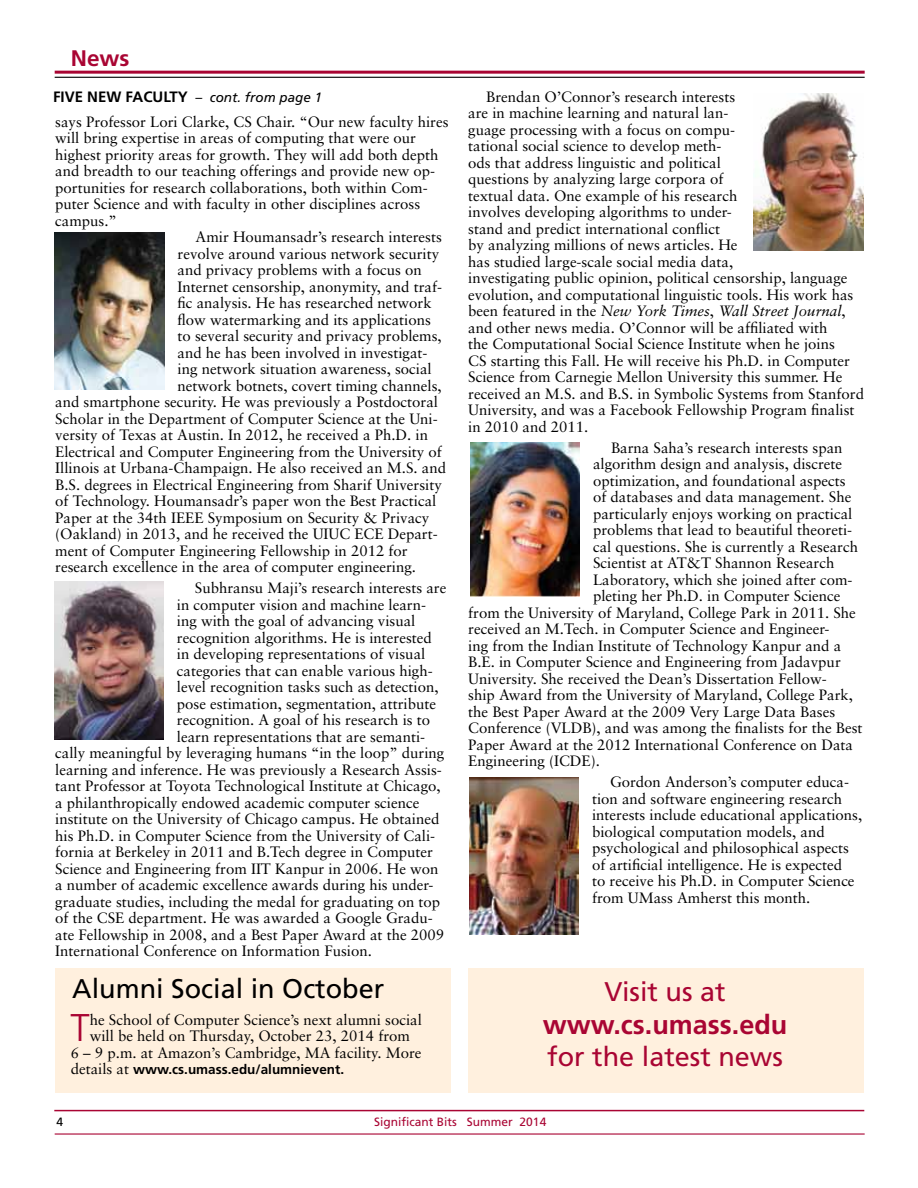
<style>
.page{position:relative;width:918px;height:1188px;background:#fff}
.page>*{position:absolute;margin:0;border:0;box-sizing:border-box;transform-origin:0 0}
.t1{font:300 38.7px "Frutiger";color:#a90533}
.t2{font:27px "Frutiger";color:#a90533}
.t3{font:27px "Frutiger";color:#000}
.t4{font:700 27px "Frutiger";color:#a90533}
.t5{font:700 22.5px "Frutiger";color:#a90533}
.t6{font:15px/16.5px "Sabon";color:#000}
.t7{font:700 13.5px "Frutiger";color:#000}
.t8{font:italic 13.5px "Frutiger";color:#000}
.t9{font:12px "Frutiger";color:#a90533}
.t10{font:12px "Frutiger";color:#000}
.s1{font-weight:700;font-style:normal;font-size:15px}
.s2{font-style:italic}
.s3{font-family:"Sabon";font-weight:400;font-size:15px}
</style>
<div class="page">
<hr style="left:55px;top:71px;width:810px;height:3px;background:#a90533">
<hr style="left:55px;top:77px;width:810px;height:1px;background:#000">
<hr style="left:54px;top:1110px;width:810px;height:1px;background:#a90533">
<hr style="left:55px;top:1133px;width:810px;height:2px;background:#a90533">
<div style="left:55px;top:968px;width:396px;height:125px;background:#fff0de"></div>
<div style="left:468px;top:968px;width:396px;height:125px;background:#fff0de"></div>
<img style="left:754px;top:93px;width:109px;height:157px">
<img style="left:54px;top:582px;width:109px;height:157px">
<img style="left:469px;top:778px;width:110px;height:157px">
<img style="left:470px;top:442px;width:110px;height:154px">
<img style="left:55px;top:232px;width:109px;height:158px">
<h3 class="t5" style="left:71px;top:44px;width:60px">News</h3>
<p class="t8" style="left:53px;top:90px;width:271px"><span class="s1">FIVE NEW FACULTY</span> – cont. from page 1</p>
<p class="t6" style="left:468px;top:88px;width:397px;text-indent:18px">Brendan O’Connor’s research interests<br>are in machine learning and natural lan-<br>guage processing with a focus on compu-<br>tational social science to develop meth-<br>ods that address linguistic and political<br>questions by analyzing large corpora of<br>textual data. One example of his research<br>involves developing algorithms to under-<br>stand and predict international conflict<br>by analyzing millions of news articles. He<br>has studied large-scale social media data,<br>investigating public opinion, political censorship, language evolution, and computational linguistic tools. His work has been featured in the <span class="s2">New York Times</span>, <span class="s2">Wall Street Journal</span>, and other news media. O’Connor will be affiliated with<br>the Computational Social Science Institute when he joins<br>CS starting this Fall. He will receive his Ph.D. in Computer Science from Carnegie Mellon University this summer. He received an M.S. and B.S. in Symbolic Systems from Stanford University, and was a Facebook Fellowship Program finalist in 2010 and 2011.</p>
<p class="t6" style="left:611px;top:439px;width:233px">Barna Saha’s research interests span</p>
<p class="t6" style="left:593px;top:455px;width:251px">algorithm design and analysis, discrete</p>
<p class="t6" style="left:593px;top:472px;width:254px">optimization, and foundational aspects</p>
<p class="t6" style="left:593px;top:488px;width:260px">of databases and data management. She</p>
<p class="t6" style="left:593px;top:505px;width:261px">particularly enjoys working on practical</p>
<p class="t6" style="left:593px;top:521px;width:261px">problems that lead to beautiful theoreti-</p>
<p class="t6" style="left:593px;top:538px;width:267px">cal questions. She is currently a Research</p>
<p class="t6" style="left:593px;top:554px;width:243px">Scientist at AT&amp;T Shannon Research</p>
<p class="t6" style="left:593px;top:571px;width:261px">Laboratory, which she joined after com-</p>
<p class="t6" style="left:593px;top:587px;width:249px">pleting her Ph.D. in Computer Science</p>
<p class="t6" style="left:468px;top:604px;width:389px">from the University of Maryland, College Park in 2011. She</p>
<p class="t6" style="left:468px;top:620px;width:363px">received an M.Tech. in Computer Science and Engineer-</p>
<p class="t6" style="left:468px;top:637px;width:374px">ing from the Indian Institute of Technology Kanpur and a</p>
<p class="t6" style="left:468px;top:653px;width:374px">B.E. in Computer Science and Engineering from Jadavpur</p>
<p class="t6" style="left:468px;top:670px;width:360px">University. She received the Dean’s Dissertation Fellow-</p>
<p class="t6" style="left:468px;top:686px;width:386px">ship Award from the University of Maryland, College Park,</p>
<p class="t6" style="left:468px;top:703px;width:368px">the Best Paper Award at the 2009 Very Large Data Bases</p>
<p class="t6" style="left:468px;top:719px;width:396px">Conference (VLDB), and was among the finalists for the Best</p>
<p class="t6" style="left:468px;top:736px;width:386px">Paper Award at the 2012 International Conference on Data</p>
<p class="t6" style="left:468px;top:752px;width:133px">Engineering (ICDE).</p>
<p class="t6" style="left:592px;top:773px;width:272px;text-indent:18px">Gordon Anderson’s computer educa&shy;tion and software engineering research interests include educational applications, biological computation models, and psychological and philosophical aspects of artificial intelligence. He is expected<br>to receive his Ph.D. in Computer Science from UMass Amherst this month.</p>
<p class="t6" style="left:55px;top:113px;width:395px">says Professor Lori Clarke, CS Chair. “Our new faculty hires</p>
<p class="t6" style="left:55px;top:130px;width:362px">will bring expertise in areas of computing that were our</p>
<p class="t6" style="left:55px;top:146px;width:385px">highest priority areas for growth. They will add both depth</p>
<p class="t6" style="left:55px;top:163px;width:382px">and breadth to our teaching offerings and provide new op-</p>
<p class="t6" style="left:55px;top:179px;width:374px">portunities for research collaborations, both within Com-</p>
<p class="t6" style="left:55px;top:196px;width:367px">puter Science and with faculty in other disciplines across</p>
<p class="t6" style="left:55px;top:212px;width:63px">campus.”</p>
<p class="t6" style="left:196px;top:229px;width:248px">Amir Houmansadr’s research interests</p>
<p class="t6" style="left:178px;top:245px;width:263px">revolve around various network security</p>
<p class="t6" style="left:178px;top:262px;width:246px">and privacy problems with a focus on</p>
<p class="t6" style="left:178px;top:278px;width:266px">Internet censorship, anonymity, and traf-</p>
<p class="t6" style="left:178px;top:295px;width:256px">fic analysis. He has researched network</p>
<p class="t6" style="left:178px;top:311px;width:255px">flow watermarking and its applications</p>
<p class="t6" style="left:178px;top:328px;width:266px">to several security and privacy problems,</p>
<p class="t6" style="left:178px;top:344px;width:252px">and he has been involved in investigat-</p>
<p class="t6" style="left:178px;top:361px;width:256px">ing network situation awareness, social</p>
<p class="t6" style="left:178px;top:377px;width:266px">network botnets, covert timing channels,</p>
<p class="t6" style="left:55px;top:394px;width:384px">and smartphone security. He was previously a Postdoctoral</p>
<p class="t6" style="left:55px;top:410px;width:384px">Scholar in the Department of Computer Science at the Uni-</p>
<p class="t6" style="left:55px;top:427px;width:374px">versity of Texas at Austin. In 2012, he received a Ph.D. in</p>
<p class="t6" style="left:55px;top:443px;width:388px">Electrical and Computer Engineering from the University of</p>
<p class="t6" style="left:55px;top:460px;width:392px">Illinois at Urbana-Champaign. He also received an M.S. and</p>
<p class="t6" style="left:55px;top:476px;width:388px">B.S. degrees in Electrical Engineering from Sharif University</p>
<p class="t6" style="left:55px;top:493px;width:383px">of Technology. Houmansadr’s paper won the Best Practical</p>
<p class="t6" style="left:55px;top:509px;width:376px">Paper at the 34th IEEE Symposium on Security &amp; Privacy</p>
<p class="t6" style="left:55px;top:526px;width:384px">(Oakland) in 2013, and he received the UIUC ECE Depart-</p>
<p class="t6" style="left:55px;top:542px;width:354px">ment of Computer Engineering Fellowship in 2012 for</p>
<p class="t6" style="left:55px;top:559px;width:362px">research excellence in the area of computer engineering.</p>
<p class="t6" style="left:195px;top:580px;width:253px">Subhransu Maji’s research interests are</p>
<p class="t6" style="left:177px;top:596px;width:251px">in computer vision and machine learn-</p>
<p class="t6" style="left:177px;top:613px;width:240px">ing with the goal of advancing visual</p>
<p class="t6" style="left:177px;top:629px;width:257px">recognition algorithms. He is interested</p>
<p class="t6" style="left:177px;top:646px;width:250px">in developing representations of visual</p>
<p class="t6" style="left:177px;top:662px;width:257px">categories that can enable various high-</p>
<p class="t6" style="left:177px;top:679px;width:263px">level recognition tasks such as detection,</p>
<p class="t6" style="left:177px;top:695px;width:261px">pose estimation, segmentation, attribute</p>
<p class="t6" style="left:177px;top:712px;width:255px">recognition. A goal of his research is to</p>
<p class="t6" style="left:177px;top:728px;width:250px">learn representations that are semanti-</p>
<p class="t6" style="left:55px;top:745px;width:391px">cally meaningful by leveraging humans “in the loop” during</p>
<p class="t6" style="left:55px;top:761px;width:388px">learning and inference. He was previously a Research Assis-</p>
<p class="t6" style="left:55px;top:778px;width:387px">tant Professor at Toyota Technological Institute at Chicago,</p>
<p class="t6" style="left:55px;top:794px;width:366px">a philanthropically endowed academic computer science</p>
<p class="t6" style="left:55px;top:811px;width:386px">institute on the University of Chicago campus. He obtained</p>
<p class="t6" style="left:55px;top:827px;width:382px">his Ph.D. in Computer Science from the University of Cali-</p>
<p class="t6" style="left:55px;top:844px;width:379px">fornia at Berkeley in 2011 and B.Tech degree in Computer</p>
<p class="t6" style="left:55px;top:860px;width:385px">Science and Engineering from IIT Kanpur in 2006. He won</p>
<p class="t6" style="left:55px;top:877px;width:380px">a number of academic excellence awards during his under-</p>
<p class="t6" style="left:55px;top:893px;width:387px">graduate studies, including the medal for graduating on top</p>
<p class="t6" style="left:55px;top:910px;width:379px">of the CSE department. He was awarded a Google Gradu-</p>
<p class="t6" style="left:55px;top:926px;width:391px">ate Fellowship in 2008, and a Best Paper Award at the 2009</p>
<p class="t6" style="left:55px;top:943px;width:318px">International Conference on Information Fusion.</p>
<h2 class="t3" style="left:72px;top:973px;width:314px">Alumni Social in October</h2>
<h2 class="t2" style="left:605px;top:976px;width:123px">Visit us at</h2>
<h2 class="t4" style="left:543px;top:1008px;width:246px">www.cs.umass.edu</h2>
<h2 class="t2" style="left:547px;top:1041px;width:237px">for the latest news</h2>
<h1 class="t1" style="left:70px;top:1006px;width:20px">T</h1>
<p class="t6" style="left:90px;top:1011px;width:334px">he School of Computer Science’s next alumni social</p>
<p class="t6" style="left:90px;top:1028px;width:322px">will be held on Thursday, October 23, 2014 from</p>
<p class="t6" style="left:71px;top:1044px;width:352px">6 – 9 p.m. at Amazon’s Cambridge, MA facility. More</p>
<p class="t7" style="left:71px;top:1062px;width:275px"><span class="s3">details at</span> www.cs.umass.edu/alumnievent.</p>
<p class="t10" style="left:57px;top:1114px;width:8px">4</p>
<p class="t9" style="left:374px;top:1115px;width:174px">Significant Bits Summer 2014</p>
</div>
